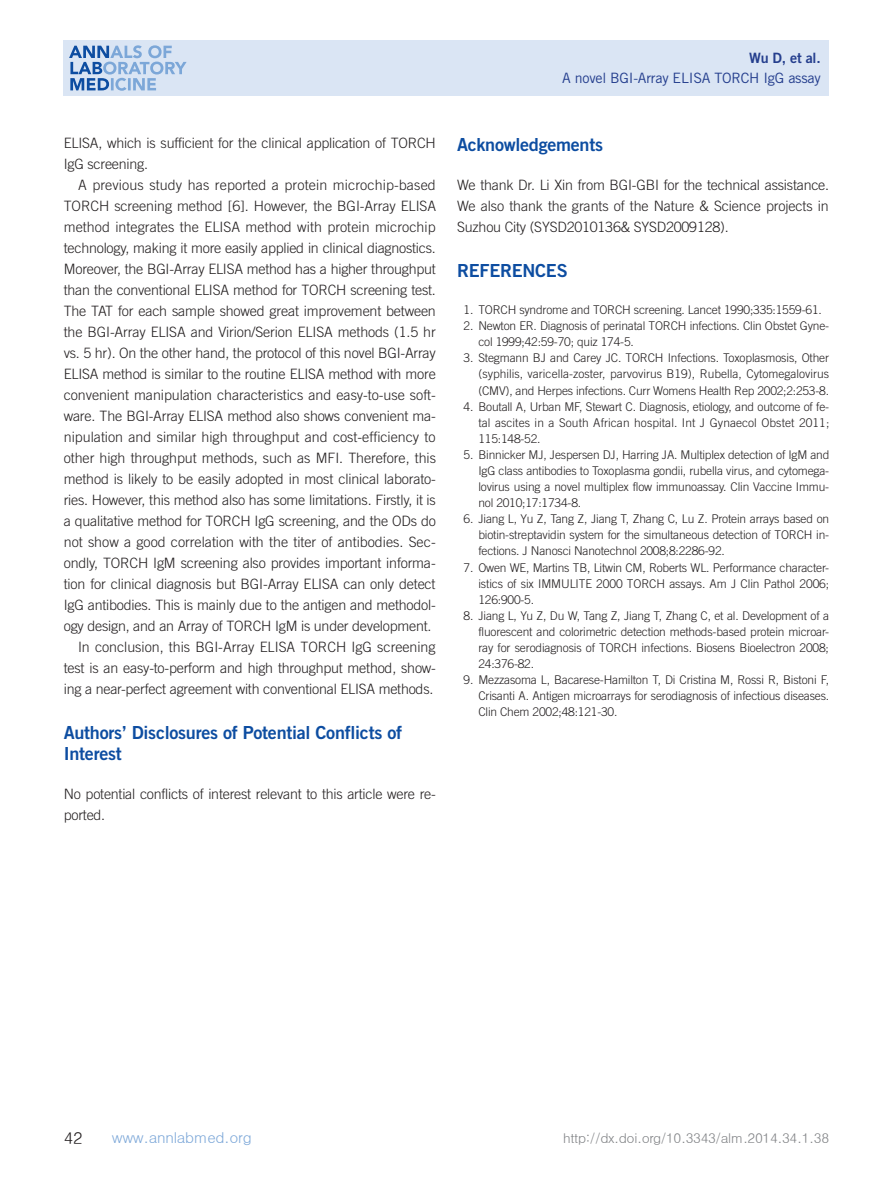
<style>
.page{position:relative;width:893px;height:1191px;background:#fff}
.page>*{position:absolute;margin:0;border:0;box-sizing:border-box;transform-origin:0 0}
.본문대제목{font:18px/21px "Trade Gothic LT Std Bd 2";letter-spacing:-.015em;color:#0d4da1}
.t1{font:16.5px "Dotum";color:#231f20}
.t2{font:15px "Dotum";letter-spacing:-.02em;color:#7ca7d8}
.본문{font:300 14.25px/21px "Trade Gothic LT Std";letter-spacing:-.015em;color:#231f20;text-align:justify}
.t3{font:14.25px "Trade Gothic LT Std";letter-spacing:-.015em;color:#253f8e}
.t4{font:14.25px "Trade Gothic LT Std Bd 2";color:#253f8e}
.t5{font:13.5px "Dotum";letter-spacing:-.03em;color:#808285}
.참고문헌_1{font:300 12px/16px "Trade Gothic LT Std";letter-spacing:-.015em;color:#231f20;text-align:justify}
</style>
<div class="page">
<div style="left:64px;top:40px;width:765px;height:56px;background:#dae5f4"></div>
<svg style="left:69px;top:45px;width:118px;height:46px"></svg>
<p class="본문" style="left:64px;top:132px;width:374px">ELISA, which is sufficient for the clinical application of TORCH<br>IgG screening.</p>
<p class="본문" style="left:64px;top:174px;width:374px;text-indent:14px">A previous study has reported a protein microchip-based TORCH screening method [6]. However, the BGI-Array ELISA method integrates the ELISA method with protein microchip technology, making it more easily applied in clinical diagnostics.<br>Moreover, the BGI-Array ELISA method has a higher throughput than the conventional ELISA method for TORCH screening test.<br>The TAT for each sample showed great improvement between the BGI-Array ELISA and Virion/Serion ELISA methods (1.5 hr vs. 5 hr). On the other hand, the protocol of this novel BGI-Array ELISA method is similar to the routine ELISA method with more convenient manipulation characteristics and easy-to-use soft&shy;ware. The BGI-Array ELISA method also shows convenient ma&shy;nipulation and similar high throughput and cost-efficiency to other high throughput methods, such as MFI. Therefore, this method is likely to be easily adopted in most clinical laborato&shy;ries. However, this method also has some limitations. Firstly, it is a qualitative method for TORCH IgG screening, and the ODs do not show a good correlation with the titer of antibodies. Sec&shy;ondly, TORCH IgM screening also provides important informa&shy;tion for clinical diagnosis but BGI-Array ELISA can only detect IgG antibodies. This is mainly due to the antigen and methodol&shy;ogy design, and an Array of TORCH IgM is under development.</p>
<p class="본문" style="left:64px;top:636px;width:374px;text-indent:14px">In conclusion, this BGI-Array ELISA TORCH IgG screening test is an easy-to-perform and high throughput method, show&shy;ing a near-perfect agreement with conventional ELISA methods.</p>
<p class="본문대제목" style="left:64px;top:722px;width:340px">Authors’ Disclosures of Potential Conflicts of<br>Interest</p>
<p class="본문" style="left:64px;top:783px;width:374px">No potential conflicts of interest relevant to this article were re&shy;ported.</p>
<p class="t4" style="left:749px;top:49px;width:73px">Wu D, et al.</p>
<p class="t3" style="left:562px;top:69px;width:260px">A novel BGI-Array ELISA TORCH IgG assay</p>
<p class="본문대제목" style="left:457px;top:134px;width:147px">Acknowledgements</p>
<p class="본문" style="left:457px;top:174px;width:374px">We thank Dr. Li Xin from BGI-GBI for the technical assistance.<br>We also thank the grants of the Nature &amp; Science projects in Suzhou City (SYSD2010136&amp; SYSD2009128).</p>
<p class="본문대제목" style="left:457px;top:260px;width:112px">REFERENCES</p>
<p class="참고문헌_1" style="left:464px;top:302px;width:360px">1. TORCH syndrome and TORCH screening. Lancet 1990;335:1559-61.</p>
<p class="참고문헌_1" style="left:478px;top:318px;width:352px;text-indent:-15px">2. Newton ER. Diagnosis of perinatal TORCH infections. Clin Obstet Gyne&shy;col 1999;42:59-70; quiz 174-5.</p>
<p class="참고문헌_1" style="left:478px;top:350px;width:352px;text-indent:-15px">3. Stegmann BJ and Carey JC. TORCH Infections. Toxoplasmosis, Other (syphilis, varicella-zoster, parvovirus B19), Rubella, Cytomegalovirus (CMV), and Herpes infections. Curr Womens Health Rep 2002;2:253-8.</p>
<p class="참고문헌_1" style="left:478px;top:398px;width:352px;text-indent:-15px">4. Boutall A, Urban MF, Stewart C. Diagnosis, etiology, and outcome of fe&shy;tal ascites in a South African hospital. Int J Gynaecol Obstet 2011; 115:148-52.</p>
<p class="참고문헌_1" style="left:478px;top:446px;width:352px;text-indent:-15px">5. Binnicker MJ, Jespersen DJ, Harring JA. Multiplex detection of IgM and IgG class antibodies to Toxoplasma gondii, rubella virus, and cytomega&shy;lovirus using a novel multiplex flow immunoassay. Clin Vaccine Immu&shy;nol 2010;17:1734-8.</p>
<p class="참고문헌_1" style="left:478px;top:511px;width:352px;text-indent:-15px">6. Jiang L, Yu Z, Tang Z, Jiang T, Zhang C, Lu Z. Protein arrays based on biotin-streptavidin system for the simultaneous detection of TORCH in&shy;fections. J Nanosci Nanotechnol 2008;8:2286-92.</p>
<p class="참고문헌_1" style="left:478px;top:559px;width:352px;text-indent:-15px">7. Owen WE, Martins TB, Litwin CM, Roberts WL. Performance character&shy;istics of six IMMULITE 2000 TORCH assays. Am J Clin Pathol 2006; 126:900-5.</p>
<p class="참고문헌_1" style="left:478px;top:607px;width:352px;text-indent:-15px">8. Jiang L, Yu Z, Du W, Tang Z, Jiang T, Zhang C, et al. Development of a fluorescent and colorimetric detection methods-based protein microar&shy;ray for serodiagnosis of TORCH infections. Biosens Bioelectron 2008; 24:376-82.</p>
<p class="참고문헌_1" style="left:478px;top:671px;width:352px;text-indent:-15px">9. Mezzasoma L, Bacarese-Hamilton T, Di Cristina M, Rossi R, Bistoni F, Crisanti A. Antigen microarrays for serodiagnosis of infectious diseases.<br>Clin Chem 2002;48:121-30.</p>
<p class="t1" style="left:64px;top:1129px;width:20px">42</p>
<p class="t2" style="left:112px;top:1130px;width:142px">www.annlabmed.org</p>
<p class="t5" style="left:563px;top:1131px;width:267px">http://dx.doi.org/10.3343/alm.2014.34.1.38</p>
</div>
